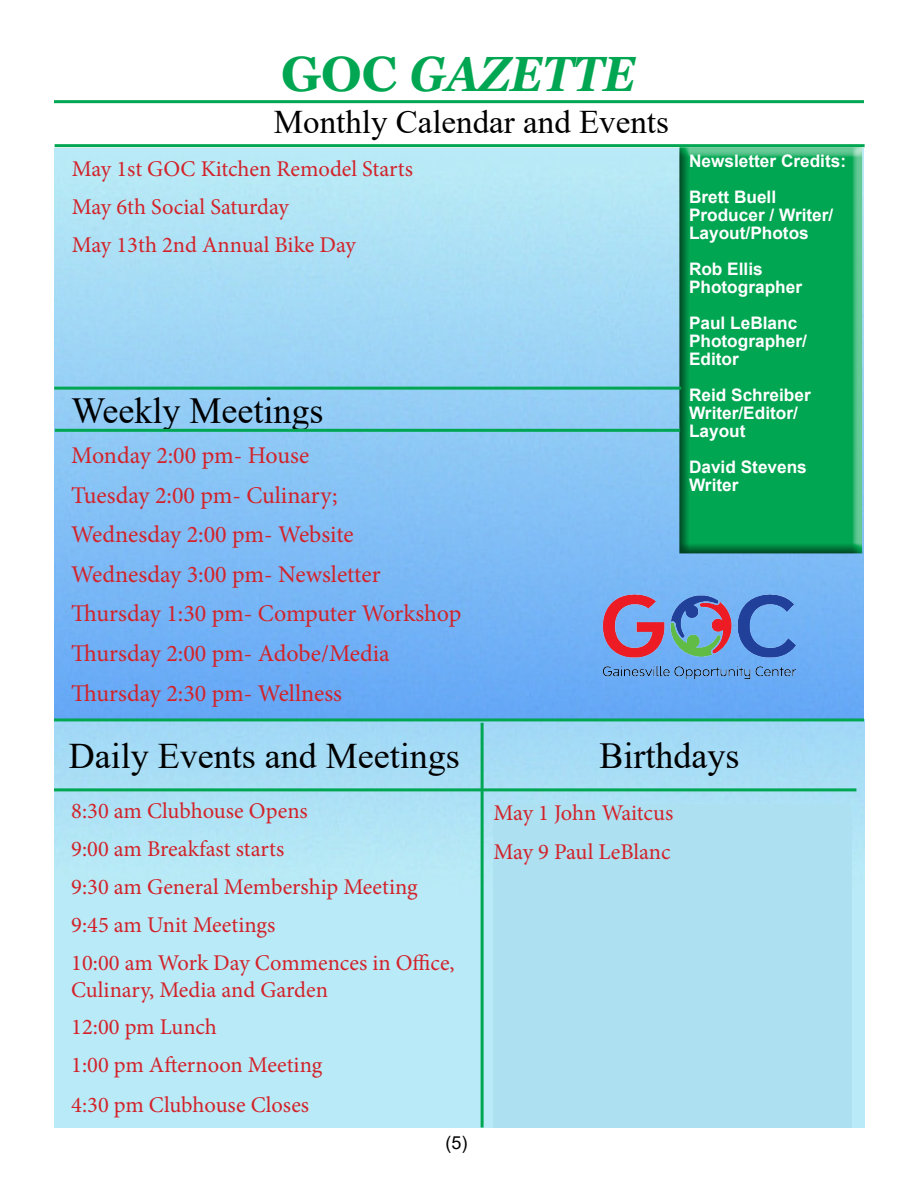
<style>
.page{position:relative;width:918px;height:1188px;background:#fff}
.page>*{position:absolute;margin:0;border:0;box-sizing:border-box;transform-origin:0 0}
.t1{font:italic 700 49.5px "Georgia";color:#00a651;scale:.9 1}
.t2{font:36.75px "Times New Roman";color:#000}
.t3{font:36px "Times New Roman";color:#000}
.t4{font:33px "Times New Roman";color:#000}
.t5{font:24px/39.6px "Minion Pro";letter-spacing:-.005em;color:#d2232a}
.t6{font:22.5px/37.8px "Minion Pro";color:#d2232a}
.t7{font:18px "Arial";color:#000}
.t8{font:700 17.25px/18px "Arial";color:#fff}
.s1{font-style:normal}
</style>
<div class="page">
<img style="left:54px;top:148px;width:810px;height:570px">
<img style="left:54px;top:719px;width:811px;height:409px">
<div style="left:668px;top:139px;width:199px;height:415px;background:#000;opacity:.75"></div>
<hr style="left:55px;top:144px;width:810px;height:3px;background:#00a651">
<hr style="left:54px;top:100px;width:810px;height:3px;background:#00a651">
<hr style="left:55px;top:429px;width:625px;height:3px;background:#00a651">
<hr style="left:54px;top:387px;width:627px;height:3px;background:#00a651">
<hr style="left:54px;top:788px;width:802px;height:3px;background:#00a651">
<hr style="left:54px;top:718px;width:810px;height:3px;background:#00a651">
<div style="left:494px;top:804px;width:358px;height:324px;background:#ade0f1"></div>
<hr style="left:481px;top:723px;width:3px;height:405px;background:#00a651">
<img style="left:563px;top:580px;width:273px;height:114px">
<h1 class="t1" style="left:281px;top:42px;width:395px"><span class="s1">GOC</span> GAZETTE</h1>
<h3 class="t4" style="left:274px;top:99px;width:397px">Monthly Calendar and Events</h3>
<p class="t6" style="left:72px;top:150px;width:343px">May 1st GOC Kitchen Remodel Starts<br>May 6th Social Saturday<br>May 13th 2nd Annual Bike Day</p>
<h2 class="t2" style="left:71px;top:384px;width:254px">Weekly Meetings</h2>
<p class="t5" style="left:71px;top:436px;width:392px">Monday 2:00 pm- House<br>Tuesday 2:00 pm- Culinary;<br>Wednesday 2:00 pm- Website<br>Wednesday 3:00 pm- Newsletter<br>Thursday 1:30 pm- Computer Workshop<br>Thursday 2:00 pm- Adobe/Media<br>Thursday 2:30 pm- Wellness</p>
<p class="t8" style="left:689px;top:143px;width:159px;line-height:36px">Newsletter Credits:<br>Brett Buell</p>
<p class="t8" style="left:689px;top:206px;width:146px">Producer / Writer/<br>Layout/Photos</p>
<p class="t8" style="left:689px;top:260px;width:115px">Rob Ellis<br>Photographer</p>
<p class="t8" style="left:689px;top:314px;width:119px">Paul LeBlanc<br>Photographer/<br>Editor</p>
<p class="t8" style="left:689px;top:386px;width:123px">Reid Schreiber<br>Writer/Editor/<br>Layout</p>
<p class="t8" style="left:689px;top:458px;width:119px">David Stevens<br>Writer</p>
<h3 class="t3" style="left:69px;top:731px;width:392px">Daily Events and Meetings</h3>
<p class="t6" style="left:71px;top:792px;width:385px">8:30 am Clubhouse Opens<br>9:00 am Breakfast starts<br>9:30 am General Membership Meeting<br>9:45 am Unit Meetings<br>10:00 am Work Day Commences in Office,</p>
<p class="t6" style="left:71px;top:970px;width:258px;line-height:38.4px">Culinary, Media and Garden<br>12:00 pm Lunch<br>1:00 pm Afternoon Meeting<br>4:30 pm Clubhouse Closes</p>
<p class="t7" style="left:446px;top:1131px;width:23px">(5)</p>
<h2 class="t2" style="left:599px;top:730px;width:142px">Birthdays</h2>
<p class="t6" style="left:494px;top:793px;width:181px;line-height:39.3px">May 1 John Waitcus<br>May 9 Paul LeBlanc</p>
</div>
